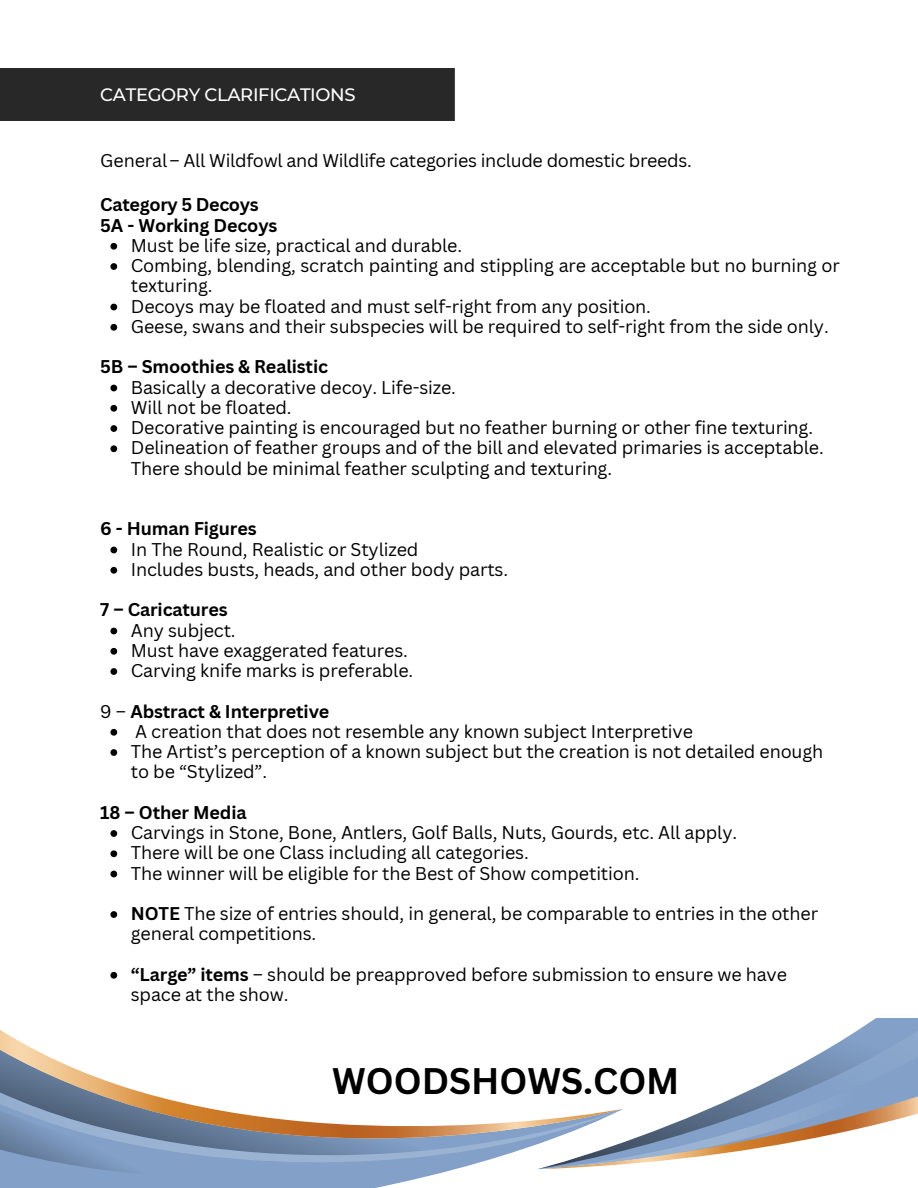
<style>
.page{position:relative;width:918px;height:1188px;background:#fff}
.page>*{position:absolute;margin:0;border:0;box-sizing:border-box;transform-origin:0 0}
.t1{font:700 36px "Canva Sans";color:#000}
.t2{font:18px/20.2px "Canva Sans";letter-spacing:-.01em;color:#000}
.t3{font:700 18px "Canva Sans";letter-spacing:-.01em;color:#000}
.t4{font:500 18px "Montserrat";letter-spacing:-.02em;color:#fff}
.s1{font-weight:400}
.s2{font-weight:700}
</style>
<div class="page">
<div style="left:0;top:69px;width:455px;height:52px;background:#282828"></div>
<svg style="left:110px;top:243px;width:7px;height:7px"></svg>
<svg style="left:110px;top:263px;width:7px;height:7px"></svg>
<svg style="left:110px;top:304px;width:7px;height:6px"></svg>
<svg style="left:110px;top:324px;width:7px;height:7px"></svg>
<svg style="left:110px;top:385px;width:7px;height:6px"></svg>
<svg style="left:110px;top:405px;width:7px;height:7px"></svg>
<svg style="left:110px;top:425px;width:7px;height:7px"></svg>
<svg style="left:110px;top:445px;width:7px;height:7px"></svg>
<svg style="left:110px;top:547px;width:7px;height:6px"></svg>
<svg style="left:110px;top:567px;width:7px;height:7px"></svg>
<svg style="left:110px;top:628px;width:7px;height:6px"></svg>
<svg style="left:110px;top:648px;width:7px;height:7px"></svg>
<svg style="left:110px;top:668px;width:7px;height:7px"></svg>
<svg style="left:110px;top:729px;width:7px;height:7px"></svg>
<svg style="left:110px;top:749px;width:7px;height:7px"></svg>
<svg style="left:110px;top:830px;width:7px;height:7px"></svg>
<svg style="left:110px;top:850px;width:7px;height:7px"></svg>
<svg style="left:110px;top:871px;width:7px;height:6px"></svg>
<svg style="left:110px;top:911px;width:7px;height:7px"></svg>
<svg style="left:110px;top:972px;width:7px;height:7px"></svg>
<svg style="left:836px;top:1018px;width:82px;height:26px;fill:#82a0c8"></svg>
<svg style="left:782px;top:1044px;width:136px;height:30px;fill:#84a1c8"></svg>
<svg style="left:623px;top:1074px;width:295px;height:91px"></svg>
<svg style="left:0;top:1030px;width:623px;height:158px"></svg>
<svg style="left:0;top:1076px;width:243px;height:112px;background:#909db0"></svg>
<p class="t4" style="left:100px;top:84px;width:257px">CATEGORY CLARIFICATIONS</p>
<h3 class="t2" style="left:100px;top:150px;width:593px">General– All Wildfowl and Wildlife categories include domestic breeds.</h3>
<p class="t3" style="left:100px;top:191px;width:160px">Category 5 Decoys</p>
<h3 class="t3" style="left:100px;top:212px;width:179px">5A - Working Decoys</h3>
<p class="t2" style="left:131px;top:235px;width:333px">Must be life size, practical and durable.</p>
<p class="t2" style="left:131px;top:255px;width:711px">Combing, blending, scratch painting and stippling are acceptable but no burning or texturing.</p>
<p class="t2" style="left:131px;top:296px;width:522px">Decoys may be floated and must self-right from any position.</p>
<p class="t2" style="left:131px;top:316px;width:699px">Geese, swans and their subspecies will be required to self-right from the side only.</p>
<h3 class="t3" style="left:100px;top:354px;width:229px">5B – Smoothies &amp; Realistic</h3>
<p class="t2" style="left:131px;top:377px;width:327px">Basically a decorative decoy. Life-size.</p>
<p class="t2" style="left:131px;top:397px;width:162px">Will not be floated.</p>
<p class="t2" style="left:131px;top:417px;width:684px">Decorative painting is encouraged but no feather burning or other fine texturing.</p>
<p class="t2" style="left:131px;top:437px;width:694px">Delineation of feather groups and of the bill and elevated primaries is acceptable.<br>There should be minimal feather sculpting and texturing.</p>
<h3 class="t3" style="left:100px;top:516px;width:158px">6 - Human Figures</h3>
<p class="t2" style="left:131px;top:539px;width:289px">In The Round, Realistic or Stylized</p>
<p class="t2" style="left:131px;top:559px;width:379px">Includes busts, heads, and other body parts.</p>
<h3 class="t3" style="left:100px;top:597px;width:129px">7 – Caricatures</h3>
<p class="t2" style="left:131px;top:620px;width:106px">Any subject.</p>
<p class="t2" style="left:131px;top:640px;width:279px">Must have exaggerated features.</p>
<p class="t2" style="left:131px;top:660px;width:284px">Carving knife marks is preferable.</p>
<p class="t3" style="left:100px;top:698px;width:231px"><span class="s1">9 –</span> Abstract &amp; Interpretive</p>
<p class="t2" style="left:135px;top:721px;width:559px">A creation that does not resemble any known subject Interpretive</p>
<p class="t2" style="left:131px;top:741px;width:694px">The Artist’s perception of a known subject but the creation is not detailed enough to be “Stylized”.</p>
<h3 class="t3" style="left:100px;top:800px;width:148px">18 – Other Media</h3>
<p class="t2" style="left:131px;top:822px;width:608px">Carvings in Stone, Bone, Antlers, Golf Balls, Nuts, Gourds, etc. All apply.</p>
<p class="t2" style="left:131px;top:842px;width:399px">There will be one Class including all categories.</p>
<p class="t2" style="left:131px;top:863px;width:510px">The winner will be eligible for the Best of Show competition.</p>
<p class="t2" style="left:131px;top:903px;width:689px"><span class="s2">NOTE</span> The size of entries should, in general, be comparable to entries in the other general competitions.</p>
<p class="t2" style="left:131px;top:964px;width:658px"><span class="s2">“Large” items</span> – should be preapproved before submission to ensure we have space at the show.</p>
<p class="t1" style="left:332px;top:1056px;width:349px">WOODSHOWS.COM</p>
</div>
